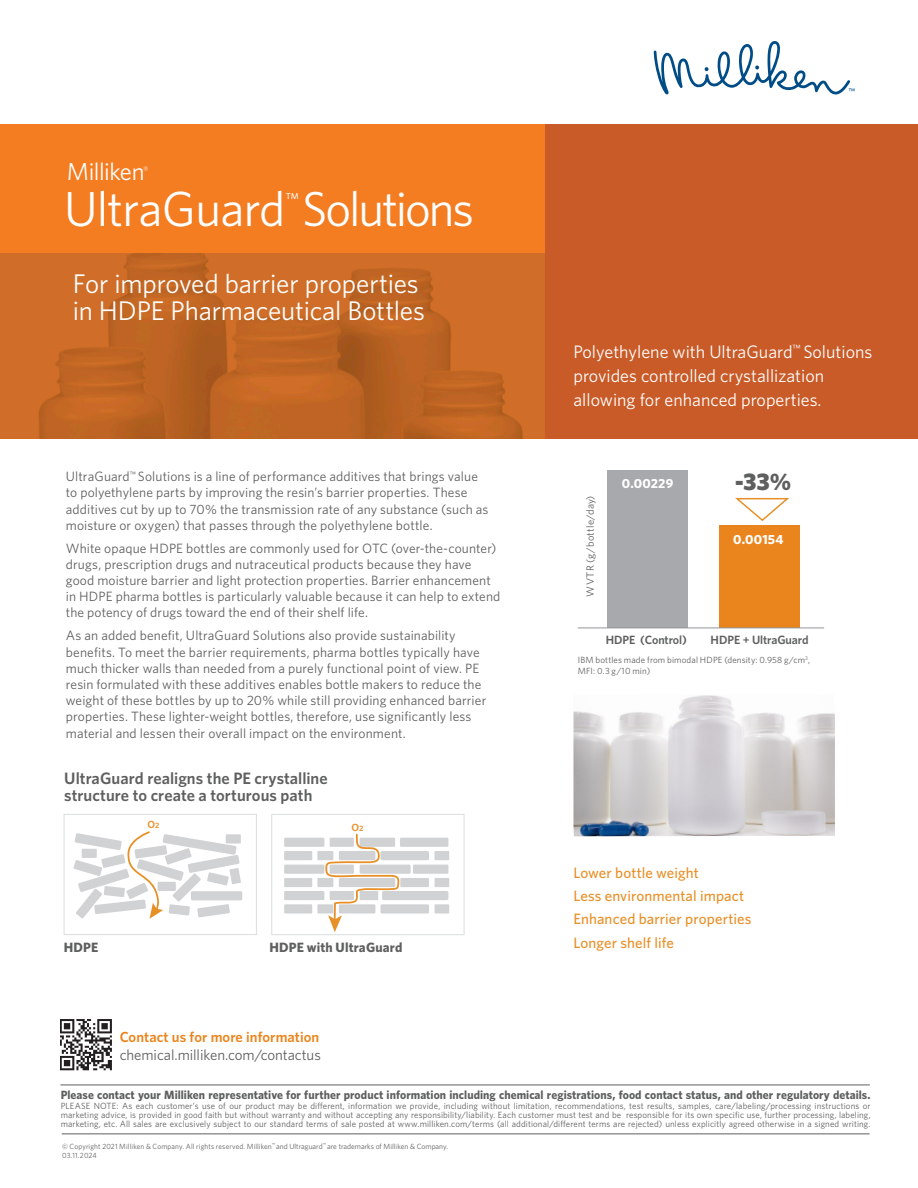
<style>
.page{position:relative;width:918px;height:1188px;background:#fff}
.page>*{position:absolute;margin:0;border:0;box-sizing:border-box;transform-origin:0 0}
.Headline_1{font:49.2px "Whitney";letter-spacing:-.03em;color:#fff}
.Subhead_1{font:27px/27px "Whitney";letter-spacing:-.005em;color:#fff}
.Subhead_1-2{font:24.6px "Whitney";letter-spacing:-.025em;color:#fff}
.Bullets_Whitney{font:900 24.15px "Whitney";color:#5e6060}
.t1{font:18px/24px "Whitney";color:#fff}
.Headline_1-2{font:17.25px "Whitney";color:#fff}
.Data_Text{font:600 16.5px/16.5px "Whitney";letter-spacing:.005em;color:#5e6060}
.Data_Text-2{font:500 15px "Whitney";letter-spacing:.005em;color:#e89028}
.Subhead_2{font:14.85px "Whitney";letter-spacing:-.005em;color:#5e6060}
.Subhead_2-2{font:600 14.55px "Whitney";letter-spacing:.005em;color:#ea851d}
.Data_Text-3{font:13.5px/16.2px "Whitney";letter-spacing:.01em;color:#5e6060}
.Bullets_Whitney-2{font:700 13.5px "Whitney";letter-spacing:.015em;color:#5e6060}
.Bullets_Whitney-3{font:700 13.2px "Whitney";letter-spacing:.015em;color:#fff}
.t2{font:700 12px "Whitney";letter-spacing:.005em;color:#5e6060}
.Subhead_2-3{font:600 12px "Whitney";letter-spacing:-.005em;color:#5e6060}
.Bullets_Whitney-4{font:10.5px "Whitney";letter-spacing:.02em;color:#5e6060}
.t3{font:600 10.35px "Whitney";color:#e89028}
.Subhead_1-3{font:9.6px "Whitney";color:#fff}
.Bullets_Whitney-5{font:9px/9px "Whitney";letter-spacing:.015em;color:#5e6060}
.t4{font:600 7.8px "Whitney";color:#e89028}
.Data_Text-4{font:7.5px "Whitney";color:#5e6060}
.s1{font-size:7.8px}
</style>
<div class="page">
<img style="left:0;top:253px;width:545px;height:186px">
<div style="left:0;top:123px;width:545px;height:130px;background:#f47c21"></div>
<svg style="left:654px;top:41px;width:201px;height:54px"></svg>
<div style="left:545px;top:123px;width:373px;height:318px;background:#c95b28"></div>
<div style="left:0;top:439px;width:918px;height:20px;background:#fff"></div>
<div style="left:271px;top:814px;width:193px;height:121px;border:1px solid #dbdede"></div>
<div style="left:284px;top:838px;width:40px;height:9px;background:#d1d2d4"></div>
<div style="left:400px;top:838px;width:48px;height:9px;background:#d1d2d4"></div>
<div style="left:284px;top:851px;width:28px;height:9px;background:#d1d2d4"></div>
<div style="left:317px;top:851px;width:16px;height:9px;background:#d1d2d4"></div>
<div style="left:381px;top:851px;width:48px;height:9px;background:#d1d2d4"></div>
<div style="left:435px;top:851px;width:14px;height:9px;background:#d1d2d4"></div>
<div style="left:284px;top:865px;width:40px;height:9px;background:#d1d2d4"></div>
<div style="left:360px;top:865px;width:51px;height:9px;background:#d1d2d4"></div>
<div style="left:413px;top:865px;width:35px;height:9px;background:#d1d2d4"></div>
<div style="left:284px;top:878px;width:28px;height:9px;background:#d1d2d4"></div>
<div style="left:317px;top:878px;width:16px;height:9px;background:#d1d2d4"></div>
<div style="left:400px;top:878px;width:29px;height:9px;background:#d1d2d4"></div>
<div style="left:435px;top:878px;width:14px;height:9px;background:#d1d2d4"></div>
<div style="left:284px;top:891px;width:40px;height:9px;background:#d1d2d4"></div>
<div style="left:382px;top:891px;width:66px;height:9px;background:#d1d2d4;border-radius:2px"></div>
<div style="left:284px;top:904px;width:28px;height:10px;background:#d1d2d4"></div>
<div style="left:317px;top:904px;width:16px;height:10px;background:#d1d2d4"></div>
<div style="left:381px;top:904px;width:48px;height:10px;background:#d1d2d4"></div>
<div style="left:435px;top:904px;width:14px;height:10px;background:#d1d2d4"></div>
<svg style="left:324px;top:814px;width:75px;height:118px"></svg>
<div style="left:191px;top:891px;width:51px;height:9px;background:#d1d2d4"></div>
<svg style="left:73px;top:831px;width:168px;height:88px"></svg>
<div style="left:64px;top:814px;width:193px;height:121px;border:1px solid #dbdede"></div>
<div style="left:607px;top:470px;width:81px;height:158px;background:#a8a9ad"></div>
<div style="left:719px;top:525px;width:81px;height:103px;background:#ea851d"></div>
<hr style="left:578px;top:628px;width:246px;height:1px;background:#939598">
<svg style="left:735px;top:497px;width:54px;height:24px"></svg>
<img style="left:573px;top:695px;width:262px;height:141px">
<img style="left:60px;top:1019px;width:52px;height:52px">
<hr style="left:60px;top:1085px;width:810px;height:1px;background:#5e6060">
<hr style="left:62px;top:1134px;width:808px;height:1px;background:#5e6060">
<p class="Subhead_1-2" style="left:67px;top:156px;width:79px">Milliken</p>
<p class="Subhead_1-3" style="left:143px;top:164px;width:7px">®</p>
<p class="Headline_1" style="left:64px;top:177px;width:411px">UltraGuard Solutions</p>
<p class="Headline_1-2" style="left:285px;top:187px;width:15px">™</p>
<p class="Subhead_1" style="left:73px;top:270px;width:354px">For improved barrier properties in HDPE Pharmaceutical Bottles</p>
<p class="Data_Text-3" style="left:66px;top:468px;width:424px">UltraGuard<sup>™</sup> Solutions is a line of performance additives that brings value to polyethylene parts by improving the resin’s barrier properties. These additives cut by up to 70% the transmission rate of any substance (such as moisture or oxygen) that passes through the polyethylene bottle.</p>
<p class="Data_Text-3" style="left:66px;top:540px;width:436px">White opaque HDPE bottles are commonly used for OTC (over-the-counter) drugs, prescription drugs and nutraceutical products because they have good moisture barrier and light protection properties. Barrier enhancement in HDPE pharma bottles is particularly valuable because it can help to extend the potency of drugs toward the end of their shelf life.</p>
<p class="Data_Text-3" style="left:66px;top:627px;width:422px">As an added benefit, UltraGuard Solutions also provide sustainability benefits. To meet the barrier requirements, pharma bottles typically have much thicker walls than needed from a purely functional point of view. PE resin formulated with these additives enables bottle makers to reduce the weight of these bottles by up to 20% while still providing enhanced barrier properties. These lighter-weight bottles, therefore, use significantly less material and lessen their overall impact on the environment.</p>
<p class="Data_Text" style="left:64px;top:770px;width:265px">UltraGuard realigns the PE crystalline structure to create a torturous path</p>
<p class="t3" style="left:147px;top:817px;width:9px">O</p>
<p class="t3" style="left:351px;top:821px;width:13px">O<span class="s1">2</span></p>
<p class="t4" style="left:155px;top:820px;width:6px">2</p>
<p class="Bullets_Whitney-2" style="left:64px;top:939px;width:36px">HDPE</p>
<p class="Bullets_Whitney-2" style="left:269px;top:939px;width:135px">HDPE with UltraGuard</p>
<p class="Subhead_2-2" style="left:120px;top:1027px;width:201px">Contact us for more information</p>
<p class="Subhead_2" style="left:120px;top:1045px;width:203px">chemical.milliken.com/contactus</p>
<p class="t1" style="left:573px;top:339px;width:301px">Polyethylene with UltraGuard<sup>™</sup> Solutions provides controlled crystallization allowing for enhanced properties.</p>
<p class="Bullets_Whitney-4" style="left:583px;top:597px;width:103px;rotate:-90deg">WVTR (g/bottle/day)</p>
<p class="Bullets_Whitney-3" style="left:622px;top:474px;width:53px">0.00229</p>
<p class="Subhead_2-3" style="left:606px;top:632px;width:83px">HDPE (Control)</p>
<p class="Bullets_Whitney" style="left:735px;top:465px;width:58px">-33%</p>
<p class="Bullets_Whitney-3" style="left:733px;top:531px;width:52px">0.00154</p>
<p class="Subhead_2-3" style="left:711px;top:632px;width:100px">HDPE + UltraGuard</p>
<p class="Bullets_Whitney-5" style="left:578px;top:654px;width:234px;line-height:10.8px">IBM bottles made from bimodal HDPE (density: 0.958 g/cm<sup>3</sup>,<br>MFI: 0.3 g/10 min)</p>
<p class="Data_Text-2" style="left:573px;top:863px;width:127px">Lower bottle weight</p>
<p class="Data_Text-2" style="left:573px;top:886px;width:172px">Less environmental impact</p>
<p class="Data_Text-2" style="left:573px;top:909px;width:179px">Enhanced barrier properties</p>
<p class="Data_Text-2" style="left:573px;top:932px;width:102px">Longer shelf life</p>
<p class="t2" style="left:61px;top:1087px;width:811px">Please contact your Milliken representative for further product information including chemical registrations, food contact status, and other regulatory details.</p>
<p class="Bullets_Whitney-5" style="left:61px;top:1102px;width:811px;text-align:justify">PLEASE NOTE: As each customer’s use of our product may be different, information we provide, including without limitation, recommendations, test results, samples, care/labeling/processing instructions or marketing advice, is provided in good faith but without warranty and without accepting any responsibility/liability. Each customer must test and be responsible for its own specific use, further processing, labeling, marketing, etc. All sales are exclusively subject to our standard terms of sale posted at www.milliken.com/terms (all additional/different terms are rejected) unless explicitly agreed otherwise in a signed writing.</p>
<p class="Data_Text-4" style="left:62px;top:1141px;width:388px">© Copyright 2021 Milliken &amp; Company. All rights reserved. Milliken<sup>™</sup> and Ultraguard<sup>™</sup> are trademarks of Milliken &amp; Company.</p>
<p class="Data_Text-4" style="left:62px;top:1150px;width:36px">03.11.2024</p>
</div>
